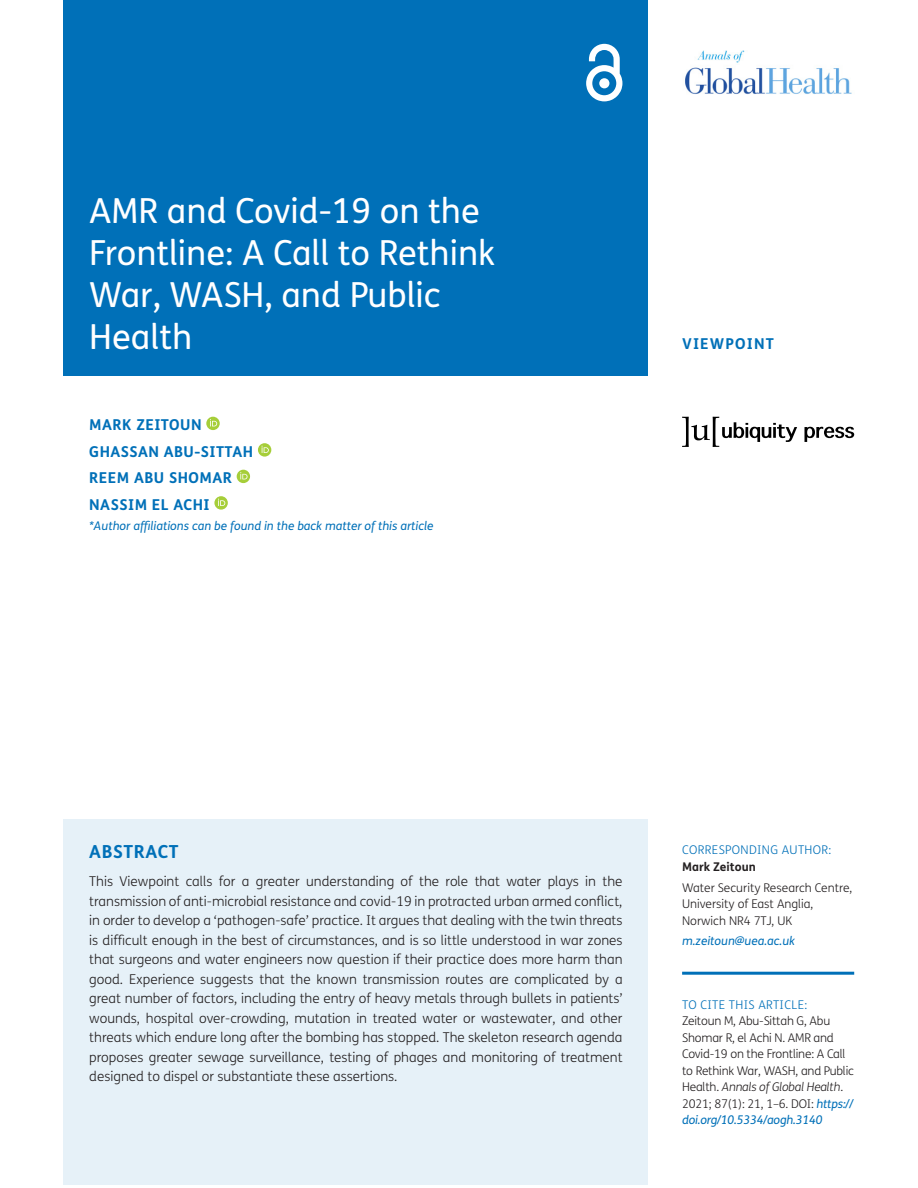
<style>
.page{position:relative;width:918px;height:1188px;background:#fff}
.page>*{position:absolute;margin:0;border:0;box-sizing:border-box;transform-origin:0 0}
.Article_Title{font:34.5px/42px "FS Me";color:#fff}
.t1{font:700 18px "FS Me";letter-spacing:.03em;color:#0070b8}
.Cover_Authors{font:700 15px "FS Me";letter-spacing:.03em;color:#0070b8}
.Meta{font:700 15px "FS Me";letter-spacing:.03em;color:#0070b8}
.Article_Type{font:700 15px "FS Me";letter-spacing:.075em;color:#0070b8}
.Abstract_Copy{font:300 13.5px/19.5px "FS Me";color:#231f20;text-align:justify}
.Meta-2{font:300 12px/16.5px "FS Me";letter-spacing:-.015em;color:#231f20}
.Meta-3{font:italic 12px "FS Me";color:#0070b8}
.Meta_Titles{font:300 12px "FS Me";letter-spacing:.03em;color:#0070b8}
.Meta-4{font:700 12px "FS Me";color:#231f20}
.s1{color:#0070b8}
.s2{font-style:italic}
.s3{font-weight:400;font-style:italic;color:#0070b8}
</style>
<div class="page">
<div style="left:64px;top:0;width:584px;height:376px;background:#0070b8"></div>
<svg style="left:586px;top:44px;width:36px;height:57px"></svg>
<svg style="left:804px;top:427px;width:50px;height:15px"></svg>
<svg style="left:682px;top:417px;width:115px;height:30px"></svg>
<img style="left:685px;top:51px;width:167px;height:43px">
<hr style="left:682px;top:972px;width:172px;height:3px;background:#0070b8">
<div style="left:64px;top:819px;width:584px;height:366px;background:#e6f1f8"></div>
<svg style="left:206px;top:417px;width:14px;height:13px"></svg>
<svg style="left:210px;top:419px;width:7px;height:7px"></svg>
<svg style="left:258px;top:443px;width:13px;height:14px"></svg>
<svg style="left:262px;top:446px;width:7px;height:7px"></svg>
<svg style="left:237px;top:470px;width:13px;height:13px"></svg>
<svg style="left:240px;top:472px;width:8px;height:7px"></svg>
<svg style="left:214px;top:496px;width:14px;height:14px"></svg>
<svg style="left:218px;top:499px;width:7px;height:7px"></svg>
<p class="Article_Title" style="left:89px;top:190px;width:407px">AMR and Covid-19 on the<br>Frontline: A Call to Rethink<br>War, WASH, and Public<br>Health</p>
<p class="Cover_Authors" style="left:89px;top:415px;width:114px">MARK ZEITOUN</p>
<p class="Cover_Authors" style="left:89px;top:442px;width:165px">GHASSAN ABU-SITTAH</p>
<p class="Cover_Authors" style="left:89px;top:468px;width:144px">REEM ABU SHOMAR</p>
<p class="Meta" style="left:89px;top:495px;width:122px">NASSIM EL ACHI</p>
<p class="Meta-3" style="left:89px;top:519px;width:346px">*Author affiliations can be found in the back matter of this article</p>
<p class="Article_Type" style="left:682px;top:334px;width:93px">VIEWPOINT</p>
<h1 class="t1" style="left:89px;top:841px;width:91px">ABSTRACT</h1>
<p class="Abstract_Copy" style="left:89px;top:872px;width:535px">This Viewpoint calls for a greater understanding of the role that water plays in the transmission of anti-microbial resistance and covid-19 in protracted urban armed conflict, in order to develop a ‘pathogen-safe’ practice. It argues that dealing with the twin threats is difficult enough in the best of circumstances, and is so little understood in war zones that surgeons and water engineers now question if their practice does more harm than good. Experience suggests that the known transmission routes are complicated by a great number of factors, including the entry of heavy metals through bullets in patients’ wounds, hospital over-crowding, mutation in treated water or wastewater, and other threats which endure long after the bombing has stopped. The skeleton research agenda proposes greater sewage surveillance, testing of phages and monitoring of treatment designed to dispel or substantiate these assertions.</p>
<p class="Meta_Titles" style="left:682px;top:843px;width:151px">CORRESPONDING AUTHOR:</p>
<p class="Meta-4" style="left:682px;top:859px;width:75px">Mark Zeitoun</p>
<p class="Meta-2" style="left:682px;top:880px;width:172px">Water Security Research Centre,<br>University of East Anglia,<br>Norwich NR4 7TJ, UK</p>
<p class="Meta-3" style="left:682px;top:934px;width:114px">m.zeitoun@uea.ac.uk</p>
<p class="Meta-2" style="left:682px;top:997px;width:173px"><span class="s1">TO CITE THIS ARTICLE:<br></span>Zeitoun M, Abu-Sittah G, Abu<br>Shomar R, el Achi N. AMR and<br>Covid-19 on the Frontline: A Call to Rethink War, WASH, and Public<br>Health. <span class="s2">Annals of Global Health</span>.<br>2021; 87(1): 21, 1–6. DOI: <span class="s3">https://</span></p>
<p class="Meta-3" style="left:682px;top:1113px;width:142px">doi.org/10.5334/aogh.3140</p>
</div>
